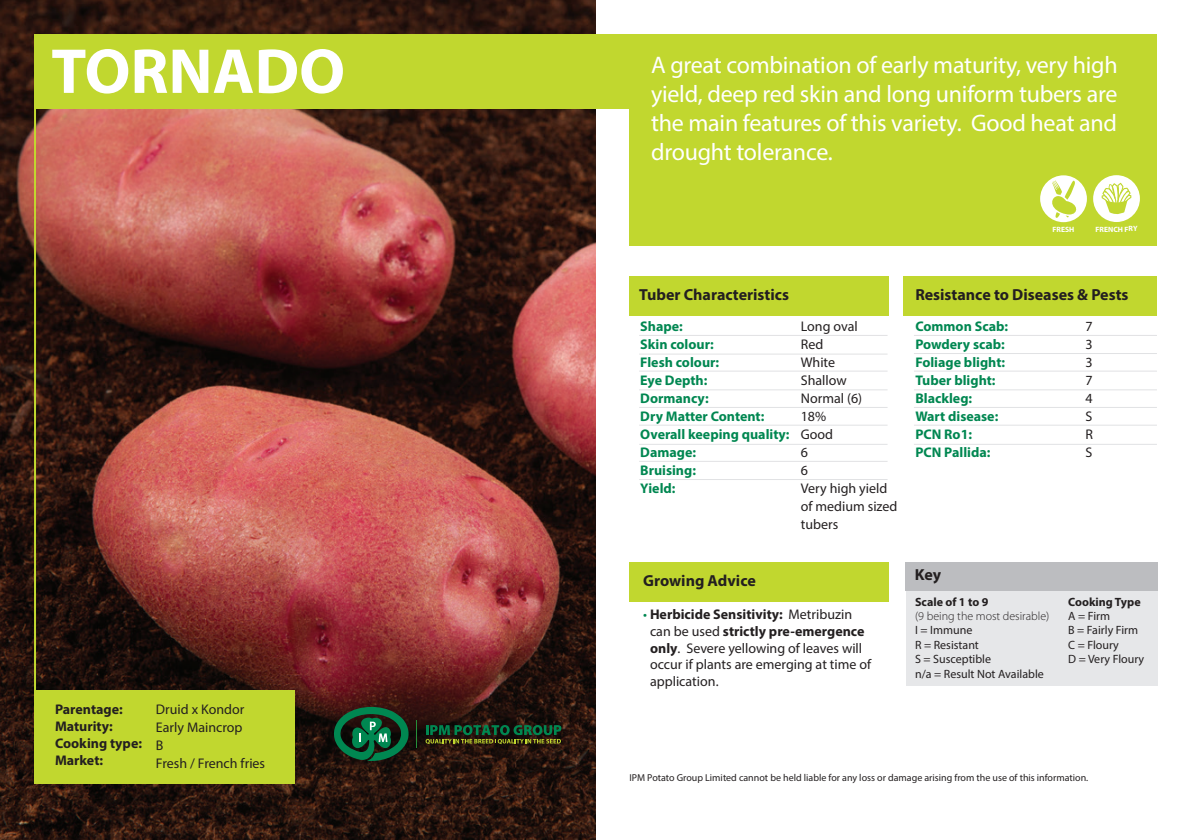
<style>
.page{position:relative;width:1191px;height:840px;background:#fff}
.page>*{position:absolute;margin:0;border:0;box-sizing:border-box;transform-origin:0 0}
.t1{font:700 64px "Myriad Pro";color:#fff}
.t2{font:24px/28.8px "Myriad Pro";letter-spacing:-.01em;color:#fff;text-align:justify}
.t3{font:700 16px "Myriad Pro";color:#231f20}
.t4{font:14px/18px "Myriad Pro";color:#231f20}
.t5{font:700 14px "Myriad Pro";color:#008751}
.t6{font:700 14px "Myriad Pro";color:#231f20}
.t7{font:12px "Myriad Pro";color:#231f20}
.t8{font:300 12px "Myriad Pro";color:#231f20}
.t9{font:700 12px "Myriad Pro";color:#231f20}
.t10{font:10px "Myriad Pro";color:#231f20}
.t11{font:700 7.6px "Myriad Pro";color:#fff}
.s1{color:#008751}
.s2{font-weight:700}
</style>
<div class="page">
<img style="left:0;top:0;width:595px;height:839px">
<div style="left:629px;top:34px;width:528px;height:211px;background:#c1d72f"></div>
<div style="left:34px;top:34px;width:595px;height:75px;background:#c1d72f"></div>
<div style="left:34px;top:689px;width:261px;height:93px;background:#c1d72f"></div>
<hr style="left:34px;top:34px;width:2px;height:686px;background:#c1d72f">
<div style="left:903px;top:276px;width:254px;height:39px;background:#c1d72f"></div>
<div style="left:629px;top:276px;width:259px;height:39px;background:#c1d72f"></div>
<div style="left:629px;top:561px;width:259px;height:40px;background:#c1d72f"></div>
<hr style="left:639px;top:335px;width:248px;height:1px;background:#e1e2e4">
<hr style="left:914px;top:335px;width:243px;height:1px;background:#e1e2e4">
<hr style="left:639px;top:370px;width:248px;height:1px;background:#e1e2e4">
<hr style="left:639px;top:353px;width:248px;height:1px;background:#e1e2e4">
<hr style="left:914px;top:370px;width:243px;height:1px;background:#e1e2e4">
<hr style="left:914px;top:353px;width:243px;height:1px;background:#e1e2e4">
<hr style="left:639px;top:389px;width:248px;height:1px;background:#e1e2e4">
<hr style="left:914px;top:389px;width:243px;height:1px;background:#e1e2e4">
<hr style="left:639px;top:406px;width:248px;height:1px;background:#e1e2e4">
<hr style="left:914px;top:406px;width:243px;height:1px;background:#e1e2e4">
<hr style="left:639px;top:424px;width:248px;height:1px;background:#e1e2e4">
<hr style="left:914px;top:424px;width:243px;height:1px;background:#e1e2e4">
<hr style="left:639px;top:443px;width:248px;height:1px;background:#e1e2e4">
<hr style="left:914px;top:443px;width:243px;height:1px;background:#e1e2e4">
<hr style="left:639px;top:460px;width:248px;height:1px;background:#e1e2e4">
<hr style="left:639px;top:478px;width:248px;height:1px;background:#e1e2e4">
<div style="left:1093px;top:175px;width:47px;height:47px;background:#fff;border-radius:50%"></div>
<svg style="left:1101px;top:183px;width:30px;height:32px"></svg>
<div style="left:1040px;top:175px;width:47px;height:47px;background:#fff;border-radius:50%"></div>
<svg style="left:1048px;top:180px;width:31px;height:38px"></svg>
<div style="left:906px;top:583px;width:251px;height:102px;background:#e6e7e9"></div>
<div style="left:905px;top:562px;width:252px;height:28px;background:#bcbdc0"></div>
<svg style="left:334px;top:706px;width:76px;height:54px;background:#165034"></svg>
<svg style="left:416px;top:720px;width:1px;height:27px"></svg>
<svg style="left:425px;top:724px;width:136px;height:19px;background:#274622"></svg>
<p class="t1" style="left:51px;top:29px;width:295px">TORNADO</p>
<p class="t6" style="left:55px;top:700px;width:69px">Parentage:</p>
<p class="t6" style="left:55px;top:716px;width:59px">Maturity:</p>
<p class="t6" style="left:55px;top:733px;width:89px">Cooking type:</p>
<p class="t6" style="left:55px;top:750px;width:50px">Market:</p>
<p class="t4" style="left:156px;top:700px;width:90px">Druid x Kondor</p>
<p class="t4" style="left:156px;top:718px;width:88px">Early Maincrop</p>
<p class="t4" style="left:156px;top:736px;width:9px">B</p>
<p class="t4" style="left:156px;top:754px;width:111px">Fresh / French fries</p>
<p class="t2" style="left:651px;top:50px;width:468px">A great combination of early maturity, very high yield, deep red skin and long uniform tubers are the main features of this variety. Good heat and drought tolerance.</p>
<p class="t11" style="left:1052px;top:224px;width:23px;rotate:-1deg">FRESH</p>
<p class="t11" style="left:1095px;top:224px;width:44px;rotate:-1deg">FRENCH FRY</p>
<p class="t3" style="left:639px;top:284px;width:151px">Tuber Characteristics</p>
<p class="t5" style="left:640px;top:317px;width:44px">Shape:</p>
<p class="t5" style="left:640px;top:335px;width:75px">Skin colour:</p>
<p class="t5" style="left:640px;top:353px;width:80px">Flesh colour:</p>
<p class="t5" style="left:640px;top:371px;width:69px">Eye Depth:</p>
<p class="t5" style="left:640px;top:389px;width:70px">Dormancy:</p>
<p class="t5" style="left:640px;top:407px;width:126px">Dry Matter Content:</p>
<p class="t5" style="left:640px;top:425px;width:151px">Overall keeping quality:</p>
<p class="t5" style="left:640px;top:443px;width:57px">Damage:</p>
<p class="t5" style="left:640px;top:461px;width:57px">Bruising:</p>
<p class="t5" style="left:640px;top:479px;width:37px">Yield:</p>
<p class="t4" style="left:801px;top:317px;width:58px">Long oval<br>Red</p>
<p class="t4" style="left:801px;top:353px;width:36px">White</p>
<p class="t4" style="left:801px;top:371px;width:47px">Shallow</p>
<p class="t4" style="left:801px;top:389px;width:63px">Normal (6)<br>18%</p>
<p class="t4" style="left:801px;top:425px;width:34px">Good<br>6</p>
<p class="t4" style="left:801px;top:461px;width:9px">6</p>
<p class="t4" style="left:801px;top:479px;width:98px">Very high yield of medium sized tubers</p>
<p class="t3" style="left:643px;top:569px;width:114px">Growing Advice</p>
<p class="t4" style="left:650px;top:605px;width:223px;line-height:16.8px;text-indent:-7px"><span class="s1">•</span> <span class="s2">Herbicide Sensitivity:</span> Metribuzin can be used <span class="s2">strictly pre-emergence only</span>. Severe yellowing of leaves will occur if plants are emerging at time of application.</p>
<p class="t3" style="left:915px;top:284px;width:215px">Resistance to Diseases &amp; Pests</p>
<p class="t5" style="left:915px;top:317px;width:94px">Common Scab:</p>
<p class="t5" style="left:915px;top:335px;width:91px">Powdery scab:</p>
<p class="t5" style="left:915px;top:353px;width:91px">Foliage blight:</p>
<p class="t5" style="left:915px;top:371px;width:82px">Tuber blight:</p>
<p class="t5" style="left:915px;top:389px;width:58px">Blackleg:</p>
<p class="t5" style="left:915px;top:407px;width:84px">Wart disease:</p>
<p class="t5" style="left:915px;top:425px;width:58px">PCN Ro1:</p>
<p class="t5" style="left:915px;top:443px;width:77px">PCN Pallida:</p>
<p class="t4" style="left:1085px;top:317px;width:9px">7</p>
<p class="t4" style="left:1085px;top:335px;width:9px">3</p>
<p class="t4" style="left:1085px;top:353px;width:9px">3</p>
<p class="t4" style="left:1085px;top:371px;width:9px">7</p>
<p class="t4" style="left:1085px;top:389px;width:9px">4</p>
<p class="t4" style="left:1085px;top:407px;width:8px">S</p>
<p class="t4" style="left:1085px;top:425px;width:9px">R</p>
<p class="t4" style="left:1085px;top:443px;width:8px">S</p>
<p class="t3" style="left:914px;top:564px;width:28px">Key</p>
<p class="t9" style="left:915px;top:593px;width:75px">Scale of 1 to 9</p>
<p class="t8" style="left:915px;top:608px;width:136px">(9 being the most desirable)</p>
<p class="t7" style="left:915px;top:622px;width:59px">I = Immune</p>
<p class="t7" style="left:915px;top:637px;width:65px">R = Resistant</p>
<p class="t7" style="left:915px;top:651px;width:78px">S = Susceptible</p>
<p class="t7" style="left:915px;top:665px;width:130px">n/a = Result Not Available</p>
<p class="t9" style="left:1068px;top:593px;width:74px">Cooking Type</p>
<p class="t7" style="left:1068px;top:608px;width:43px">A = Firm</p>
<p class="t7" style="left:1068px;top:622px;width:71px">B = Fairly Firm</p>
<p class="t7" style="left:1068px;top:637px;width:52px">C = Floury</p>
<p class="t7" style="left:1068px;top:651px;width:78px">D = Very Floury</p>
<p class="t10" style="left:629px;top:770px;width:460px">IPM Potato Group Limited cannot be held liable for any loss or damage arising from the use of this information.</p>
</div>
